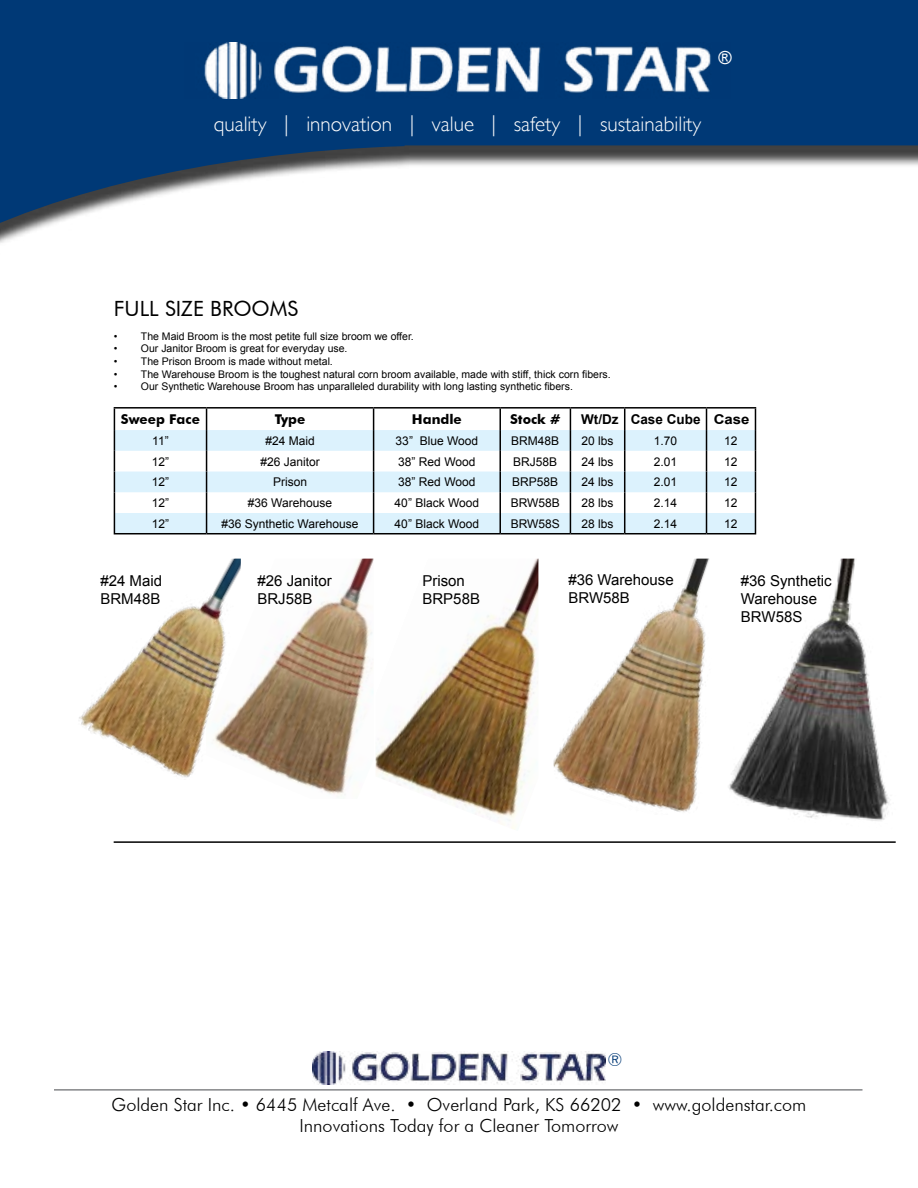
<style>
.page{position:relative;width:918px;height:1188px;background:#fff}
.page>*{position:absolute;margin:0;border:0;box-sizing:border-box;transform-origin:0 0}
.t1{font:300 21px "Gill Sans";color:#fff}
.t2{font:21px "Futura BT";color:#000}
.t3{font:300 18px/21.6px "Futura BT";color:#000;text-align:center}
.t4{font:18px "Arial";color:#fff}
.t5{font:300 18px "Futura BT";color:#003976}
.t6{font:15px/18px "Arial";color:#000}
.t7{font:700 13.5px "Futura BT";color:#000}
.t8{font:700 13.5px "Arial";color:#000}
.t9{font:12px "Arial";color:#000}
.t10{font:10.5px "Arial";color:#000}
</style>
<div class="page">
<svg style="left:0;top:0;width:918px;height:243px;fill:#003976"></svg>
<img style="left:184px;top:42px;width:547px;height:56px">
<hr style="left:54px;top:1089px;width:808px;height:2px;background:#848688">
<img style="left:312px;top:1052px;width:294px;height:32px">
<img style="left:376px;top:559px;width:162px;height:270px">
<img style="left:79px;top:601px;width:127px;height:177px">
<img style="left:206px;top:559px;width:168px;height:237px">
<img style="left:553px;top:559px;width:157px;height:253px">
<img style="left:728px;top:559px;width:161px;height:262px">
<hr style="left:114px;top:841px;width:782px;height:2px;background:#000">
<svg style="left:115px;top:430px;width:455px;height:103px;fill:#dcf2fd"></svg>
<hr style="left:114px;top:407px;width:93px;height:2px;background:#000">
<hr style="left:207px;top:407px;width:167px;height:2px;background:#000">
<hr style="left:374px;top:407px;width:126px;height:2px;background:#000">
<hr style="left:500px;top:407px;width:70px;height:2px;background:#000">
<hr style="left:499px;top:409px;width:2px;height:21px;background:#000">
<hr style="left:570px;top:407px;width:55px;height:2px;background:#000">
<hr style="left:625px;top:407px;width:82px;height:2px;background:#000">
<hr style="left:707px;top:407px;width:49px;height:2px;background:#000">
<hr style="left:499px;top:430px;width:2px;height:21px;background:#000">
<hr style="left:499px;top:451px;width:2px;height:21px;background:#000">
<hr style="left:499px;top:472px;width:2px;height:20px;background:#000">
<hr style="left:499px;top:492px;width:2px;height:21px;background:#000">
<svg style="left:114px;top:409px;width:1px;height:124px"></svg>
<svg style="left:206px;top:409px;width:1px;height:124px"></svg>
<svg style="left:373px;top:409px;width:1px;height:124px"></svg>
<hr style="left:499px;top:513px;width:2px;height:20px;background:#000">
<hr style="left:114px;top:533px;width:93px;height:1px;background:#000">
<hr style="left:207px;top:533px;width:167px;height:1px;background:#000">
<hr style="left:374px;top:533px;width:126px;height:1px;background:#000">
<hr style="left:500px;top:533px;width:70px;height:1px;background:#000">
<hr style="left:570px;top:533px;width:55px;height:1px;background:#000">
<hr style="left:625px;top:533px;width:82px;height:1px;background:#000">
<hr style="left:707px;top:533px;width:49px;height:1px;background:#000">
<svg style="left:570px;top:408px;width:186px;height:125px"></svg>
<h2 class="t4" style="left:719px;top:45px;width:15px">®</h2>
<h1 class="t1" style="left:214px;top:112px;width:489px">quality | innovation | value | safety | sustainability</h1>
<h1 class="t2" style="left:114px;top:296px;width:186px">FULL SIZE BROOMS</h1>
<p class="t10" style="left:114px;top:329px;width:301px">• The Maid Broom is the most petite full size broom we offer.</p>
<p class="t10" style="left:114px;top:342px;width:235px">• Our Janitor Broom is great for everyday use.</p>
<p class="t10" style="left:114px;top:354px;width:220px">• The Prison Broom is made without metal.</p>
<p class="t10" style="left:114px;top:367px;width:498px">• The Warehouse Broom is the toughest natural corn broom available, made with stiff, thick corn fibers.</p>
<p class="t10" style="left:114px;top:380px;width:461px">• Our Synthetic Warehouse Broom has unparalleled durability with long lasting synthetic fibers.</p>
<p class="t7" style="left:121px;top:411px;width:81px">Sweep Face</p>
<p class="t7" style="left:275px;top:411px;width:32px">Type</p>
<p class="t7" style="left:412px;top:411px;width:51px">Handle</p>
<p class="t7" style="left:510px;top:411px;width:52px">Stock #</p>
<p class="t8" style="left:581px;top:410px;width:170px">Wt/Dz Case Cube Case</p>
<p class="t9" style="left:152px;top:433px;width:18px">11”</p>
<p class="t9" style="left:265px;top:433px;width:51px">#24 Maid</p>
<p class="t9" style="left:396px;top:433px;width:84px">33” Blue Wood</p>
<p class="t9" style="left:511px;top:433px;width:50px">BRM48B</p>
<p class="t9" style="left:582px;top:433px;width:34px">20 lbs</p>
<p class="t9" style="left:654px;top:433px;width:25px">1.70</p>
<p class="t9" style="left:724px;top:433px;width:15px">12</p>
<p class="t9" style="left:152px;top:453px;width:19px">12”</p>
<p class="t9" style="left:260px;top:453px;width:61px">#26 Janitor</p>
<p class="t9" style="left:398px;top:453px;width:79px">38” Red Wood</p>
<p class="t9" style="left:513px;top:453px;width:46px">BRJ58B</p>
<p class="t9" style="left:582px;top:453px;width:34px">24 lbs</p>
<p class="t9" style="left:654px;top:453px;width:25px">2.01</p>
<p class="t9" style="left:724px;top:453px;width:15px">12</p>
<p class="t9" style="left:152px;top:474px;width:19px">12”</p>
<p class="t9" style="left:273px;top:474px;width:36px">Prison</p>
<p class="t9" style="left:398px;top:474px;width:79px">38” Red Wood</p>
<p class="t9" style="left:512px;top:474px;width:48px">BRP58B</p>
<p class="t9" style="left:582px;top:474px;width:34px">24 lbs</p>
<p class="t9" style="left:654px;top:474px;width:25px">2.01</p>
<p class="t9" style="left:724px;top:474px;width:15px">12</p>
<p class="t9" style="left:152px;top:495px;width:19px">12”</p>
<p class="t9" style="left:248px;top:495px;width:86px">#36 Warehouse</p>
<p class="t9" style="left:395px;top:495px;width:86px">40” Black Wood</p>
<p class="t9" style="left:511px;top:495px;width:51px">BRW58B</p>
<p class="t9" style="left:582px;top:495px;width:34px">28 lbs</p>
<p class="t9" style="left:654px;top:495px;width:25px">2.14</p>
<p class="t9" style="left:724px;top:495px;width:15px">12</p>
<p class="t9" style="left:152px;top:516px;width:19px">12”</p>
<p class="t9" style="left:222px;top:516px;width:138px">#36 Synthetic Warehouse</p>
<p class="t9" style="left:395px;top:516px;width:86px">40” Black Wood</p>
<p class="t9" style="left:511px;top:516px;width:51px">BRW58S</p>
<p class="t9" style="left:582px;top:516px;width:34px">28 lbs</p>
<p class="t9" style="left:654px;top:516px;width:25px">2.14</p>
<p class="t9" style="left:724px;top:516px;width:15px">12</p>
<h3 class="t6" style="left:100px;top:572px;width:63px">#24 Maid<br>BRM48B</h3>
<h3 class="t6" style="left:257px;top:572px;width:76px">#26 Janitor<br>BRJ58B</h3>
<h3 class="t6" style="left:568px;top:571px;width:107px">#36 Warehouse<br>BRW58B</h3>
<h3 class="t6" style="left:422px;top:572px;width:59px">Prison<br>BRP58B</h3>
<h3 class="t6" style="left:741px;top:572px;width:92px">#36 Synthetic<br>Warehouse<br>BRW58S</h3>
<h2 class="t5" style="left:608px;top:1048px;width:16px">®</h2>
<h2 class="t3" style="left:112px;top:1093px;width:696px">Golden Star Inc. • 6445 Metcalf Ave. • Overland Park, KS 66202 • www.goldenstar.com<br>Innovations Today for a Cleaner Tomorrow</h2>
</div>
